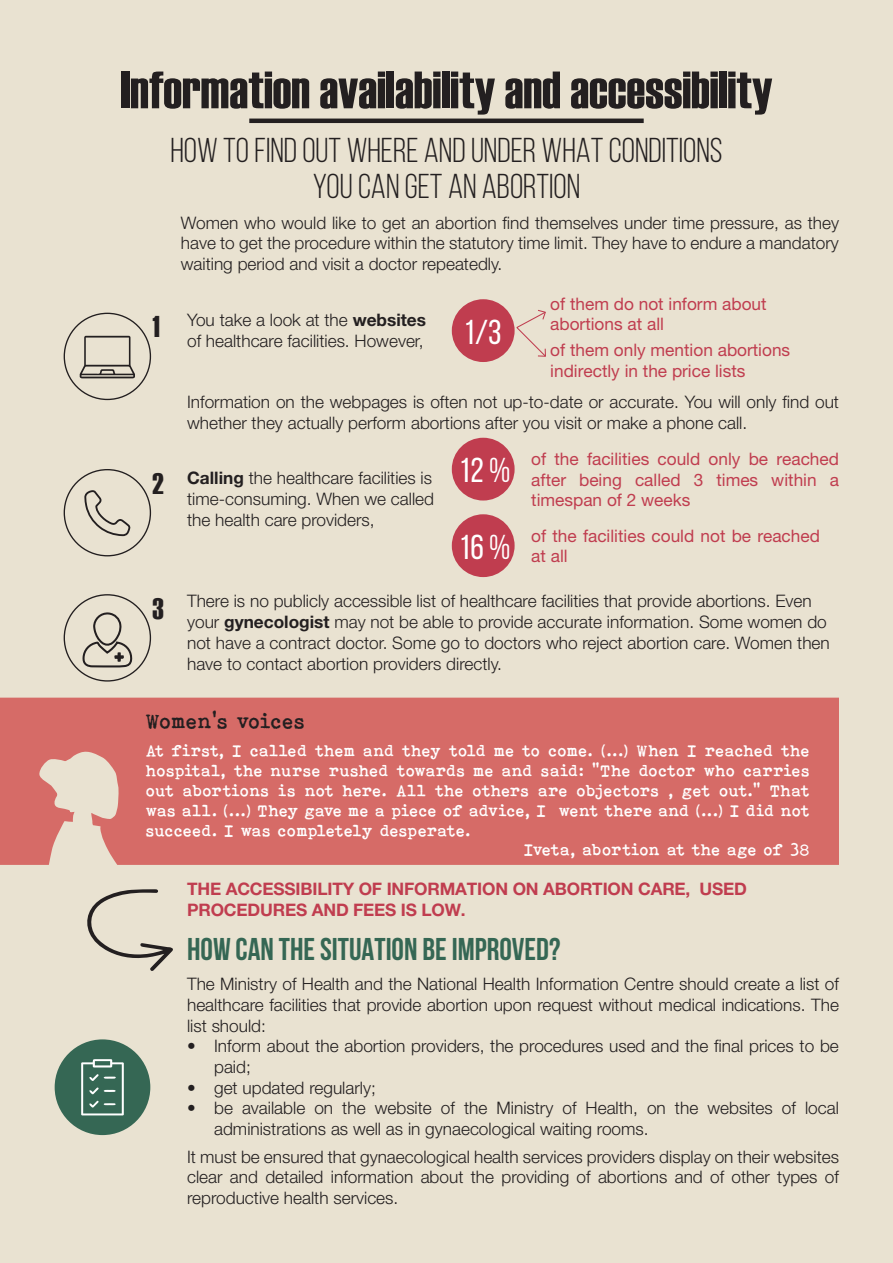
<style>
.page{position:relative;width:893px;height:1263px;background:#e9e2d1}
.page>*{position:absolute;margin:0;border:0;box-sizing:border-box;transform-origin:0 0}
.t1{font:52.5px "Haettenschweiler";color:#231f20}
.t2{font:34.5px/36px "Bebas Neue";color:#231f20;text-align:center}
.t3{font:34.5px "Bebas Neue";color:#fff}
.t4{font:700 31.5px "Bebas Neue";color:#356754}
.t5{font:30px "Haettenschweiler";color:#231f20}
.t6{font:21px "Bohemiantypewriter";letter-spacing:-.01em;color:#231f20}
.t7{font:300 17.25px/20.7px "Helvetica Neue LT Pro";color:#231f20}
.t8{font:17.25px/20.7px "Helvetica Neue LT Pro";color:#c03d4f}
.t9{font:700 17.25px/20.7px "Helvetica Neue LT Pro";letter-spacing:-.01em;color:#c03d4f}
.t10{font:16.5px/19.8px "Bohemiantypewriter";color:#fff;text-align:justify}
.s1{font-weight:700}
</style>
<div class="page">
<div style="left:0;top:698px;width:839px;height:167px;background:#d66b67"></div>
<hr style="left:249px;top:119px;width:395px;height:4px;background:#231f20">
<div style="left:55px;top:1039px;width:95px;height:96px;background:#356754;border-radius:50%"></div>
<svg style="left:81px;top:1059px;width:43px;height:56px"></svg>
<svg style="left:82px;top:612px;width:50px;height:56px"></svg>
<svg style="left:84px;top:490px;width:47px;height:47px"></svg>
<svg style="left:80px;top:336px;width:55px;height:42px"></svg>
<div style="left:452px;top:438px;width:63px;height:62px;background:#c03d4f;border-radius:50%"></div>
<div style="left:452px;top:299px;width:63px;height:63px;background:#c03d4f;border-radius:50%"></div>
<div style="left:452px;top:514px;width:63px;height:63px;background:#c03d4f;border-radius:50%"></div>
<svg style="left:87px;top:889px;width:86px;height:82px"></svg>
<svg style="left:516px;top:309px;width:30px;height:48px"></svg>
<p class="t1" style="left:121px;top:54px;width:653px">Information availability and accessibility</p>
<p class="t2" style="left:170px;top:132px;width:554px">HOW TO FIND OUT WHERE AND UNDER WHAT CONDITIONS<br>YOU CAN GET AN ABORTION</p>
<p class="t5" style="left:152px;top:306px;width:9px">1</p>
<p class="t5" style="left:152px;top:463px;width:13px">2</p>
<p class="t5" style="left:152px;top:588px;width:13px">3</p>
<p class="t7" style="left:181px;top:212px;width:660px;text-align:justify">Women who would like to get an abortion find themselves under time pressure, as they have to get the procedure within the statutory time limit. They have to endure a mandatory waiting period and visit a doctor repeatedly.</p>
<p class="t7" style="left:187px;top:309px;width:240px">You take a look at the <span class="s1">websites </span>of healthcare facilities. However,</p>
<p class="t3" style="left:464px;top:313px;width:40px">1/3</p>
<p class="t8" style="left:550px;top:293px;width:218px">of them do not inform about abortions at all</p>
<p class="t8" style="left:550px;top:339px;width:241px">of them only mention abortions indirectly in the price lists</p>
<p class="t7" style="left:187px;top:391px;width:653px">Information on the webpages is often not up-to-date or accurate. You will only find out whether they actually perform abortions after you visit or make a phone call.</p>
<p class="t8" style="left:531px;top:448px;width:309px;text-align:justify">of the facilities could only be reached after being called 3 times within a timespan of 2 weeks</p>
<p class="t8" style="left:531px;top:525px;width:290px">of the facilities could not be reached at all</p>
<p class="t3" style="left:459px;top:451px;width:53px">12 %</p>
<p class="t7" style="left:187px;top:467px;width:248px;text-align:justify"><span class="s1">Calling</span> the healthcare facilities is time-consuming. When we called the health care providers,</p>
<p class="t3" style="left:459px;top:528px;width:53px">16 %</p>
<p class="t7" style="left:187px;top:591px;width:644px">There is no publicly accessible list of healthcare facilities that provide abortions. Even your <span class="s1">gynecologist</span> may not be able to provide accurate information. Some women do not have a contract doctor. Some go to doctors who reject abortion care. Women then have to contact abortion providers directly.</p>
<p class="t6" style="left:147px;top:709px;width:161px">Women’s voices</p>
<p class="t10" style="left:147px;top:741px;width:665px">At first, I called them and they told me to come. (...) When I reached the hospital, the nurse rushed towards me and said: “The doctor who carries out abortions is not here. All the others are objectors , get out.” That was all. (...) They gave me a piece of advice, I went there and (...) I did not succeed. I was completely desperate.</p>
<p class="t10" style="left:524px;top:840px;width:287px">Iveta, abortion at the age of 38</p>
<p class="t9" style="left:187px;top:878px;width:561px">THE ACCESSIBILITY OF INFORMATION ON ABORTION CARE, USED<br>PROCEDURES AND FEES IS LOW.</p>
<p class="t4" style="left:187px;top:931px;width:375px">HOW CAN THE SITUATION BE IMPROVED?</p>
<p class="t7" style="left:187px;top:973px;width:653px;text-align:justify">The Ministry of Health and the National Health Information Centre should create a list of healthcare facilities that provide abortion upon request without medical indications. The list should:</p>
<p class="t7" style="left:214px;top:1035px;width:626px;text-indent:-27px">• Inform about the abortion providers, the procedures used and the final prices to be paid;</p>
<p class="t7" style="left:187px;top:1077px;width:190px">• get updated regularly;</p>
<p class="t7" style="left:214px;top:1097px;width:626px;text-indent:-27px">• be available on the website of the Ministry of Health, on the websites of local administrations as well as in gynaecological waiting rooms.</p>
<p class="t7" style="left:187px;top:1146px;width:653px;text-align:justify">It must be ensured that gynaecological health services providers display on their websites clear and detailed information about the providing of abortions and of other types of reproductive health services.</p>
</div>
